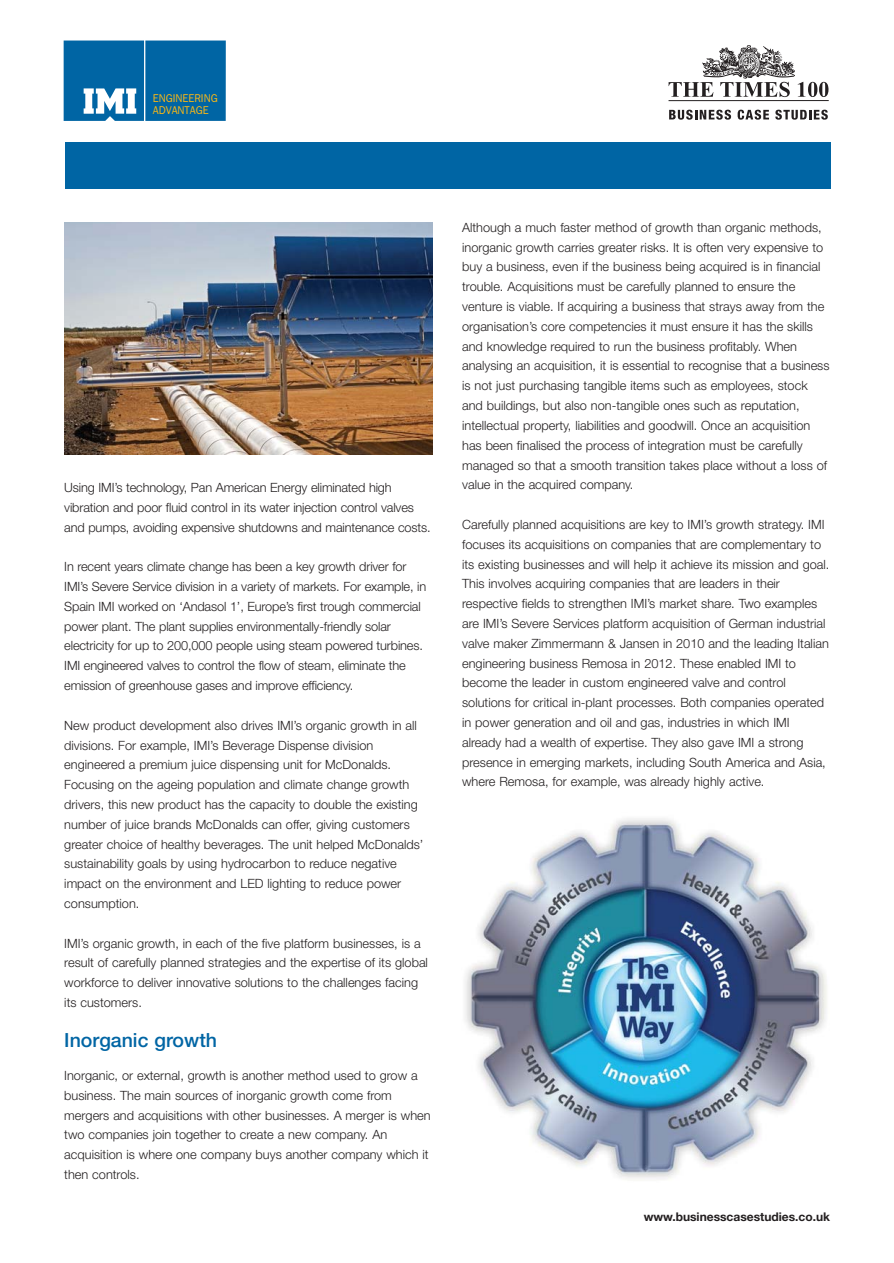
<style>
.page{position:relative;width:894px;height:1263px;background:#fff}
.page>*{position:absolute;margin:0;border:0;box-sizing:border-box;transform-origin:0 0}
.t1{font:500 19.5px "Helvetica Neue";color:#0065a4}
.t2{font:300 12.75px/19.8px "Helvetica Neue";color:#231f20}
.t3{font:700 12px "Helvetica Neue";color:#231f20}
.t4{font:11.4px/11.4px "Franklin Gothic";color:#fdb813;scale:.94 1}
</style>
<div class="page">
<div style="left:145px;top:41px;width:81px;height:80px;background:#0065a4"></div>
<svg style="left:64px;top:41px;width:80px;height:80px"></svg>
<div style="left:65px;top:142px;width:765px;height:47px;background:#0065a4"></div>
<hr style="left:668px;top:100px;width:160px;height:1px;background:#231f20">
<svg style="left:668px;top:45px;width:160px;height:52px"></svg>
<svg style="left:669px;top:110px;width:61px;height:10px"></svg>
<svg style="left:737px;top:110px;width:31px;height:10px"></svg>
<svg style="left:775px;top:110px;width:52px;height:10px"></svg>
<img style="left:64px;top:223px;width:369px;height:231px">
<img style="left:465px;top:818px;width:362px;height:361px">
<p class="t4" style="left:153px;top:94px;width:71px">ENGINEERING<br>ADVANTAGE</p>
<p class="t2" style="left:64px;top:479px;width:368px">Using IMI’s technology, Pan American Energy eliminated high vibration and poor fluid control in its water injection control valves and pumps, avoiding expensive shutdowns and maintenance costs.</p>
<p class="t2" style="left:64px;top:558px;width:363px">In recent years climate change has been a key growth driver for IMI’s Severe Service division in a variety of markets. For example, in Spain IMI worked on ‘Andasol 1’, Europe’s first trough commercial power plant. The plant supplies environmentally-friendly solar electricity for up to 200,000 people using steam powered turbines.<br>IMI engineered valves to control the flow of steam, eliminate the emission of greenhouse gases and improve efficiency.</p>
<p class="t2" style="left:64px;top:716px;width:360px">New product development also drives IMI’s organic growth in all divisions. For example, IMI’s Beverage Dispense division engineered a premium juice dispensing unit for McDonalds.<br>Focusing on the ageing population and climate change growth drivers, this new product has the capacity to double the existing number of juice brands McDonalds can offer, giving customers greater choice of healthy beverages. The unit helped McDonalds’ sustainability goals by using hydrocarbon to reduce negative impact on the environment and LED lighting to reduce power consumption.</p>
<p class="t2" style="left:64px;top:934px;width:365px">IMI’s organic growth, in each of the five platform businesses, is a result of carefully planned strategies and the expertise of its global workforce to deliver innovative solutions to the challenges facing its customers.</p>
<h1 class="t1" style="left:64px;top:1032px;width:154px">Inorganic growth</h1>
<p class="t2" style="left:64px;top:1066px;width:368px">Inorganic, or external, growth is another method used to grow a business. The main sources of inorganic growth come from mergers and acquisitions with other businesses. A merger is when two companies join together to create a new company. An acquisition is where one company buys another company which it then controls.</p>
<p class="t2" style="left:462px;top:218px;width:369px">Although a much faster method of growth than organic methods, inorganic growth carries greater risks. It is often very expensive to buy a business, even if the business being acquired is in financial trouble. Acquisitions must be carefully planned to ensure the venture is viable. If acquiring a business that strays away from the organisation’s core competencies it must ensure it has the skills and knowledge required to run the business profitably. When analysing an acquisition, it is essential to recognise that a business is not just purchasing tangible items such as employees, stock and buildings, but also non-tangible ones such as reputation, intellectual property, liabilities and goodwill. Once an acquisition has been finalised the process of integration must be carefully managed so that a smooth transition takes place without a loss of value in the acquired company.</p>
<p class="t2" style="left:462px;top:515px;width:368px">Carefully planned acquisitions are key to IMI’s growth strategy. IMI focuses its acquisitions on companies that are complementary to its existing businesses and will help it achieve its mission and goal.<br>This involves acquiring companies that are leaders in their respective fields to strengthen IMI’s market share. Two examples are IMI’s Severe Services platform acquisition of German industrial valve maker Zimmermann &amp; Jansen in 2010 and the leading Italian engineering business Remosa in 2012. These enabled IMI to become the leader in custom engineered valve and control solutions for critical in-plant processes. Both companies operated in power generation and oil and gas, industries in which IMI already had a wealth of expertise. They also gave IMI a strong presence in emerging markets, including South America and Asia, where Remosa, for example, was already highly active.</p>
<p class="t3" style="left:643px;top:1212px;width:188px">www.businesscasestudies.co.uk</p>
</div>
